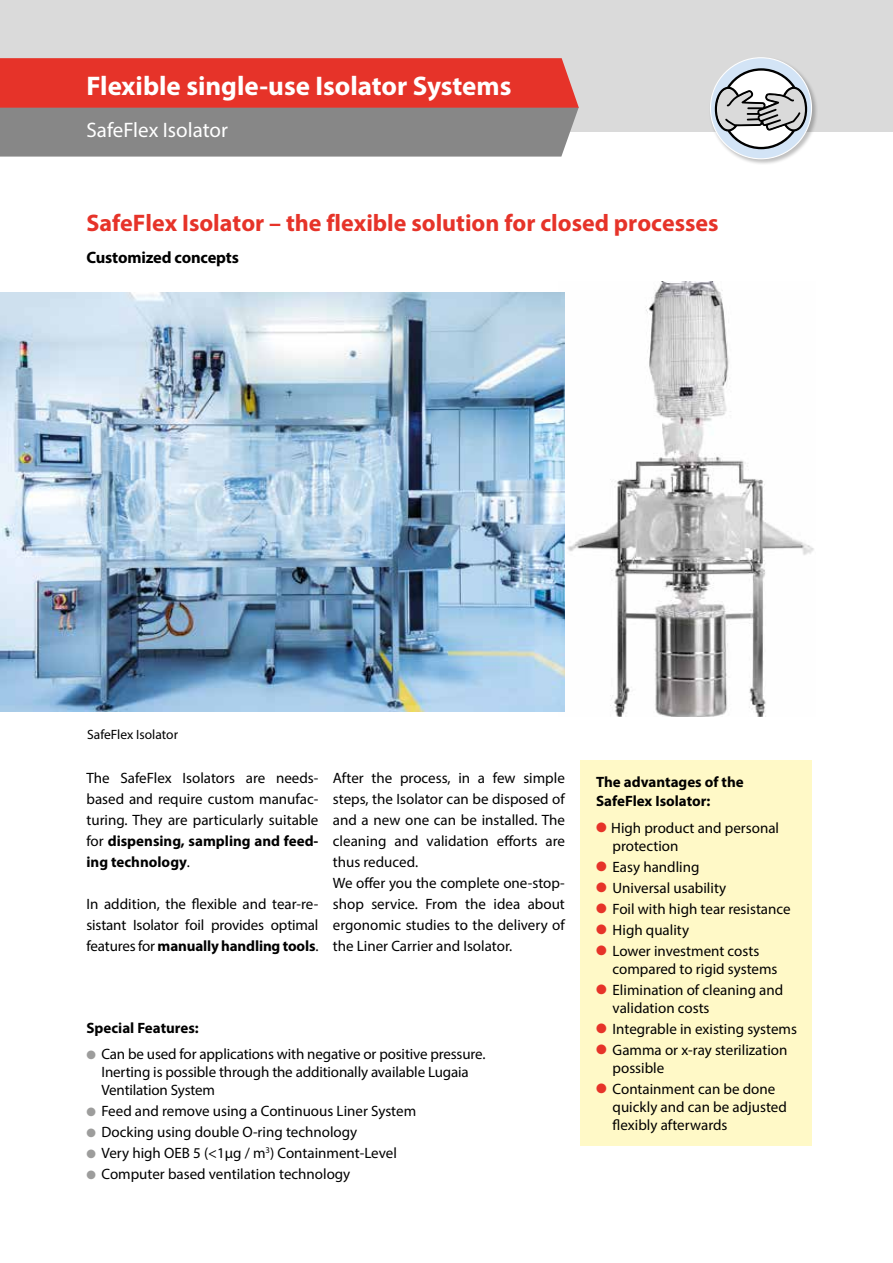
<style>
.page{position:relative;width:893px;height:1263px;background:#fff}
.page>*{position:absolute;margin:0;border:0;box-sizing:border-box;transform-origin:0 0}
.t1{font:700 27px "Myriad Pro";color:#fff}
.t2{font:700 24px "Myriad Pro";color:#e63329}
.t3{font:21px "Myriad Pro";color:#fff}
.t4{font:700 16.5px "Myriad Pro";letter-spacing:-.01em;color:#000}
.t5{font:15px/21px "Myriad Pro";color:#000}
.t6{font:700 15px/19.5px "Myriad Pro";color:#000}
.t7{font:13.5px "Myriad Pro";color:#000}
.s1{font-weight:700}
.s2{color:#e63329}
.s3{color:#9d9d9c}
</style>
<div class="page">
<div style="left:0;top:0;width:893px;height:132px;background:#dadada"></div>
<img style="left:558px;top:282px;width:256px;height:435px">
<svg style="left:0;top:58px;width:579px;height:99px;background:#b75f5a"></svg>
<div style="left:580px;top:760px;width:231px;height:385px;background:#fff9c7"></div>
<img style="left:0;top:292px;width:565px;height:419px">
<div style="left:709px;top:56px;width:109px;height:109px;background:#000;opacity:.25"></div>
<div style="left:710px;top:58px;width:101px;height:101px;background:#d3e4f6;border-radius:50%"></div>
<svg style="left:715px;top:68px;width:92px;height:81px"></svg>
<h1 class="t1" style="left:86px;top:68px;width:426px">Flexible single-use Isolator Systems</h1>
<h3 class="t3" style="left:86px;top:117px;width:143px">SafeFlex Isolator</h3>
<h2 class="t2" style="left:86px;top:208px;width:634px">SafeFlex Isolator – the flexible solution for closed processes</h2>
<p class="t4" style="left:86px;top:246px;width:154px">Customized concepts</p>
<p class="t7" style="left:87px;top:726px;width:92px">SafeFlex Isolator</p>
<p class="t5" style="left:86px;top:767px;width:234px;text-align:justify">The SafeFlex Isolators are needs&shy;based and require custom manufac&shy;turing. They are particularly suitable for <span class="s1">dispensing, sampling and feed&shy;ing technology</span>.</p>
<p class="t5" style="left:86px;top:893px;width:234px;text-align:justify">In addition, the flexible and tear-re&shy;sistant Isolator foil provides optimal features for <span class="s1">manually handling tools</span>.</p>
<p class="t5" style="left:333px;top:767px;width:234px">After the process, in a few simple steps, the Isolator can be disposed of and a new one can be installed. The cleaning and validation efforts are thus reduced.<br>We offer you the complete one-stop&shy;shop service. From the idea about ergonomic studies to the delivery of the Liner Carrier and Isolator.</p>
<p class="t6" style="left:596px;top:771px;width:149px">The advantages of the<br>SafeFlex Isolator:</p>
<p class="t5" style="left:613px;top:819px;width:168px;line-height:18px;text-indent:-16px"><span class="s2">●</span> High product and personal protection</p>
<p class="t5" style="left:596px;top:856px;width:105px"><span class="s2">●</span> Easy handling</p>
<p class="t5" style="left:596px;top:877px;width:132px"><span class="s2">●</span> Universal usability</p>
<p class="t5" style="left:596px;top:898px;width:196px"><span class="s2">●</span> Foil with high tear resistance</p>
<p class="t5" style="left:596px;top:919px;width:94px"><span class="s2">●</span> High quality</p>
<p class="t5" style="left:613px;top:942px;width:166px;line-height:18px;text-indent:-16px"><span class="s2">●</span> Lower investment costs compared to rigid systems</p>
<p class="t5" style="left:613px;top:981px;width:172px;line-height:18px;text-indent:-16px"><span class="s2">●</span> Elimination of cleaning and validation costs</p>
<p class="t5" style="left:596px;top:1018px;width:202px"><span class="s2">●</span> Integrable in existing systems</p>
<p class="t5" style="left:613px;top:1041px;width:176px;line-height:18px;text-indent:-16px"><span class="s2">●</span> Gamma or x-ray sterilization possible</p>
<p class="t5" style="left:613px;top:1080px;width:176px;line-height:18px;text-indent:-16px"><span class="s2">●</span> Containment can be done quickly and can be adjusted flexibly afterwards</p>
<p class="t6" style="left:86px;top:1018px;width:114px">Special Features:</p>
<p class="t5" style="left:101px;top:1045px;width:385px;line-height:18px;text-indent:-15px"><span class="s3">●</span> Can be used for applications with negative or positive pressure.<br>Inerting is possible through the additionally available Lugaia<br>Ventilation System</p>
<p class="t5" style="left:86px;top:1100px;width:331px"><span class="s3">●</span> Feed and remove using a Continuous Liner System</p>
<p class="t5" style="left:86px;top:1121px;width:272px"><span class="s3">●</span> Docking using double O-ring technology</p>
<p class="t5" style="left:86px;top:1142px;width:312px"><span class="s3">●</span> Very high OEB 5 (&lt;1µg / m<sup>3</sup>) Containment-Level</p>
<p class="t5" style="left:86px;top:1163px;width:265px"><span class="s3">●</span> Computer based ventilation technology</p>
</div>
